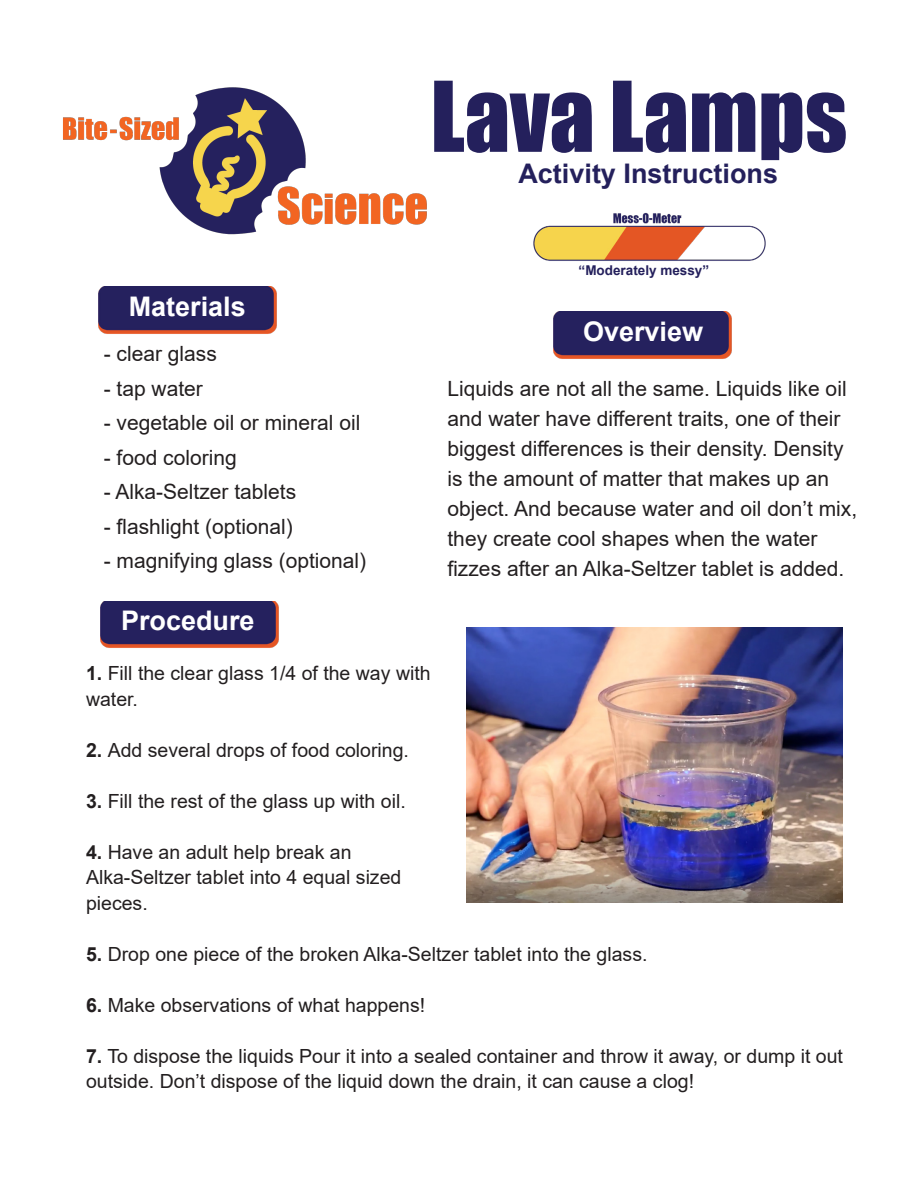
<style>
.page{position:relative;width:918px;height:1188px;background:#fff}
.page>*{position:absolute;margin:0;border:0;box-sizing:border-box;transform-origin:0 0}
.t1{font:90px "Impact";color:#24205c}
.t2{font:700 27px "Arial";color:#fff}
.t3{font:700 27px "Arial";color:#24205c}
.t4{font:21px/30px "Arial";color:#231f20}
.t5{font:19.5px/25.5px "Arial";color:#231f20}
.t6{font:700 13.5px "Arial";color:#24205c}
.s1{font-weight:700}
</style>
<div class="page">
<img style="left:99px;top:287px;width:178px;height:47px">
<img style="left:533px;top:212px;width:233px;height:49px">
<img style="left:63px;top:87px;width:364px;height:148px">
<img style="left:553px;top:312px;width:179px;height:47px">
<img style="left:100px;top:601px;width:179px;height:47px">
<img style="left:466px;top:627px;width:377px;height:275px">
<p class="t1" style="left:431px;top:47px;width:418px">Lava Lamps</p>
<p class="t3" style="left:518px;top:154px;width:261px">Activity Instructions</p>
<p class="t2" style="left:129px;top:287px;width:119px">Materials</p>
<p class="t4" style="left:104px;top:339px;width:115px">- clear glass</p>
<p class="t4" style="left:104px;top:373px;width:101px">- tap water</p>
<p class="t4" style="left:104px;top:408px;width:258px">- vegetable oil or mineral oil</p>
<p class="t4" style="left:104px;top:442px;width:135px">- food coloring</p>
<p class="t4" style="left:104px;top:477px;width:194px">- Alka-Seltzer tablets</p>
<p class="t4" style="left:104px;top:511px;width:191px">- flashlight (optional)</p>
<p class="t4" style="left:104px;top:546px;width:264px">- magnifying glass (optional)</p>
<p class="t2" style="left:121px;top:602px;width:135px">Procedure</p>
<p class="t6" style="left:579px;top:261px;width:132px">“Moderately messy”</p>
<p class="t2" style="left:583px;top:312px;width:122px">Overview</p>
<p class="t4" style="left:447px;top:373px;width:411px">Liquids are not all the same. Liquids like oil and water have different traits, one of their biggest differences is their density. Density is the amount of matter that makes up an object. And because water and oil don’t mix, they create cool shapes when the water fizzes after an Alka-Seltzer tablet is added.</p>
<p class="t5" style="left:86px;top:660px;width:346px"><span class="s1">1.</span> Fill the clear glass 1/4 of the way with water.</p>
<p class="t5" style="left:86px;top:737px;width:324px"><span class="s1">2.</span> Add several drops of food coloring.</p>
<p class="t5" style="left:86px;top:788px;width:321px"><span class="s1">3.</span> Fill the rest of the glass up with oil.</p>
<p class="t5" style="left:86px;top:839px;width:267px"><span class="s1">4.</span> Have an adult help break an</p>
<p class="t5" style="left:86px;top:864px;width:317px">Alka-Seltzer tablet into 4 equal sized</p>
<p class="t5" style="left:86px;top:890px;width:63px">pieces.</p>
<p class="t5" style="left:86px;top:941px;width:563px"><span class="s1">5.</span> Drop one piece of the broken Alka-Seltzer tablet into the glass.</p>
<p class="t5" style="left:86px;top:992px;width:341px"><span class="s1">6.</span> Make observations of what happens!</p>
<p class="t5" style="left:86px;top:1043px;width:758px"><span class="s1">7.</span> To dispose the liquids Pour it into a sealed container and throw it away, or dump it out</p>
<p class="t5" style="left:86px;top:1068px;width:610px">outside. Don’t dispose of the liquid down the drain, it can cause a clog!</p>
</div>
